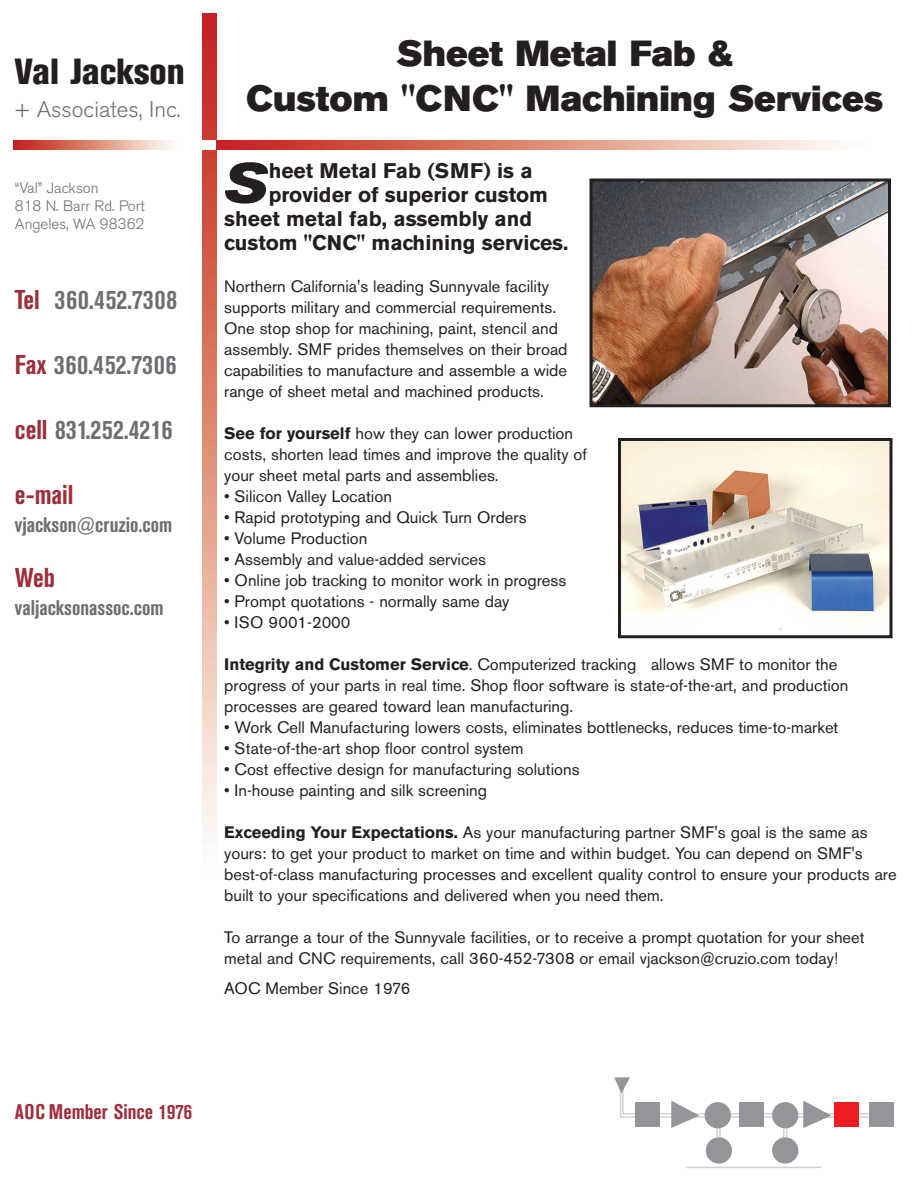
<style>
.page{position:relative;width:918px;height:1188px;background:#fff}
.page>*{position:absolute;margin:0;border:0;box-sizing:border-box;transform-origin:0 0}
.t1{font:italic 700 expanded 54.9px "Akzidenz Grotesk BE";color:#231f20}
.t2{font:36px/45px "Akzidenz Grotesk BE Super";color:#231f20;text-align:center}
.t3{font:800 condensed 36px "Akzidenz Grotesk BE";color:#231f20}
.t4{font:700 condensed 27px "Akzidenz Grotesk BE";letter-spacing:.04em;color:#6d6e71}
.t5{font:700 condensed 27px "Akzidenz Grotesk BE";color:#6d6e71}
.t6{font:700 condensed 27px "Akzidenz Grotesk BE";color:#9c303c}
.t7{font:300 22.5px "Akzidenz Grotesk BE";color:#6d6e71}
.t8{font:700 21px "Akzidenz Grotesk BE";color:#231f20}
.t9{font:700 condensed 21px "Akzidenz Grotesk BE";color:#6d6e71}
.t10{font:700 condensed 21px "Akzidenz Grotesk BE";color:#9c303c}
.t11{font:16.5px/21px "Akzidenz Grotesk BE";color:#231f20}
.t12{font:300 15px/18px "Akzidenz Grotesk BE";color:#6d6e71}
.s1{color:#9c303c}
.s2{font-weight:700}
</style>
<div class="page">
<img style="left:202px;top:14px;width:14px;height:828px">
<img style="left:216px;top:140px;width:625px;height:10px">
<div style="left:13px;top:140px;width:203px;height:10px;background:#fff"></div>
<img style="left:13px;top:140px;width:159px;height:10px">
<img style="left:594px;top:182px;width:293px;height:221px">
<div style="left:590px;top:178px;width:301px;height:229px;border:3px solid #231f20"></div>
<img style="left:622px;top:442px;width:266px;height:188px">
<div style="left:618px;top:438px;width:274px;height:200px;border:3px solid #231f20"></div>
<div style="left:870px;top:1102px;width:24px;height:25px;background:#939598"></div>
<svg style="left:614px;top:1077px;width:256px;height:60px"></svg>
<div style="left:705px;top:1102px;width:26px;height:26px;background:#939598;border-radius:50%"></div>
<div style="left:772px;top:1102px;width:26px;height:26px;background:#939598;border-radius:50%"></div>
<div style="left:772px;top:1137px;width:26px;height:27px;background:#939598;border-radius:50%"></div>
<div style="left:706px;top:1137px;width:26px;height:27px;background:#939598;border-radius:50%"></div>
<hr style="left:686px;top:1167px;width:135px;height:1px;background:#d1d2d4">
<h2 class="t3" style="left:15px;top:58px;width:171px">Val Jackson</h2>
<h3 class="t7" style="left:15px;top:101px;width:167px">+ Associates, Inc.</h3>
<p class="t12" style="left:15px;top:181px;width:131px">“Val” Jackson<br>818 N. Barr Rd. Port<br>Angeles, WA 98362</p>
<h3 class="t4" style="left:15px;top:290px;width:164px"><span class="s1">Tel</span> 360.452.7308</h3>
<h3 class="t4" style="left:15px;top:355px;width:163px"><span class="s1">Fax</span> 360.452.7306</h3>
<h3 class="t5" style="left:15px;top:420px;width:159px"><span class="s1">cell</span> 831.252.4216</h3>
<h3 class="t6" style="left:15px;top:485px;width:60px">e-mail</h3>
<p class="t9" style="left:15px;top:517px;width:159px">vjackson@cruzio.com</p>
<h3 class="t6" style="left:15px;top:568px;width:41px">Web</h3>
<p class="t9" style="left:15px;top:600px;width:150px">valjacksonassoc.com</p>
<h2 class="t2" style="left:246px;top:34px;width:639px">Sheet Metal Fab &amp;<br>Custom "CNC" Machining Services</h2>
<h1 class="t1" style="left:224px;top:164px;width:46px">S</h1>
<p class="t8" style="left:269px;top:163px;width:265px">heet Metal Fab (SMF) is a</p>
<p class="t8" style="left:269px;top:187px;width:281px">provider of superior custom</p>
<p class="t8" style="left:224px;top:211px;width:309px">sheet metal fab, assembly and</p>
<p class="t8" style="left:224px;top:235px;width:346px">custom "CNC" machining services.</p>
<p class="t11" style="left:224px;top:278px;width:345px">Northern California's leading Sunnyvale facility supports military and commercial requirements.<br>One stop shop for machining, paint, stencil and assembly. SMF prides themselves on their broad capabilities to manufacture and assemble a wide range of sheet metal and machined products.</p>
<p class="t11" style="left:224px;top:425px;width:364px"><span class="s2">See for yourself</span> how they can lower production costs, shorten lead times and improve the quality of your sheet metal parts and assemblies.</p>
<p class="t11" style="left:224px;top:488px;width:169px">• Silicon Valley Location</p>
<p class="t11" style="left:224px;top:509px;width:304px">• Rapid prototyping and Quick Turn Orders</p>
<p class="t11" style="left:224px;top:530px;width:145px">• Volume Production</p>
<p class="t11" style="left:224px;top:551px;width:263px">• Assembly and value-added services</p>
<p class="t11" style="left:224px;top:572px;width:344px">• Online job tracking to monitor work in progress</p>
<p class="t11" style="left:224px;top:593px;width:287px">• Prompt quotations - normally same day</p>
<p class="t11" style="left:224px;top:614px;width:128px">• ISO 9001-2000</p>
<p class="t11" style="left:224px;top:656px;width:626px"><span class="s2">Integrity and Customer Service</span>. Computerized tracking allows SMF to monitor the progress of your parts in real time. Shop floor software is state-of-the-art, and production processes are geared toward lean manufacturing.</p>
<p class="t11" style="left:224px;top:719px;width:616px">• Work Cell Manufacturing lowers costs, eliminates bottlenecks, reduces time-to-market</p>
<p class="t11" style="left:224px;top:740px;width:301px">• State-of-the-art shop floor control system</p>
<p class="t11" style="left:224px;top:761px;width:357px">• Cost effective design for manufacturing solutions</p>
<p class="t11" style="left:224px;top:782px;width:264px">• In-house painting and silk screening</p>
<p class="t11" style="left:224px;top:824px;width:674px"><span class="s2">Exceeding Your Expectations.</span> As your manufacturing partner SMF's goal is the same as yours: to get your product to market on time and within budget. You can depend on SMF's best-of-class manufacturing processes and excellent quality control to ensure your products are built to your specifications and delivered when you need them.</p>
<p class="t11" style="left:224px;top:929px;width:642px">To arrange a tour of the Sunnyvale facilities, or to receive a prompt quotation for your sheet metal and CNC requirements, call 360-452-7308 or email vjackson@cruzio.com today!</p>
<p class="t11" style="left:224px;top:980px;width:188px">AOC Member Since 1976</p>
<p class="t10" style="left:15px;top:1104px;width:179px">AOC Member Since 1976</p>
</div>
